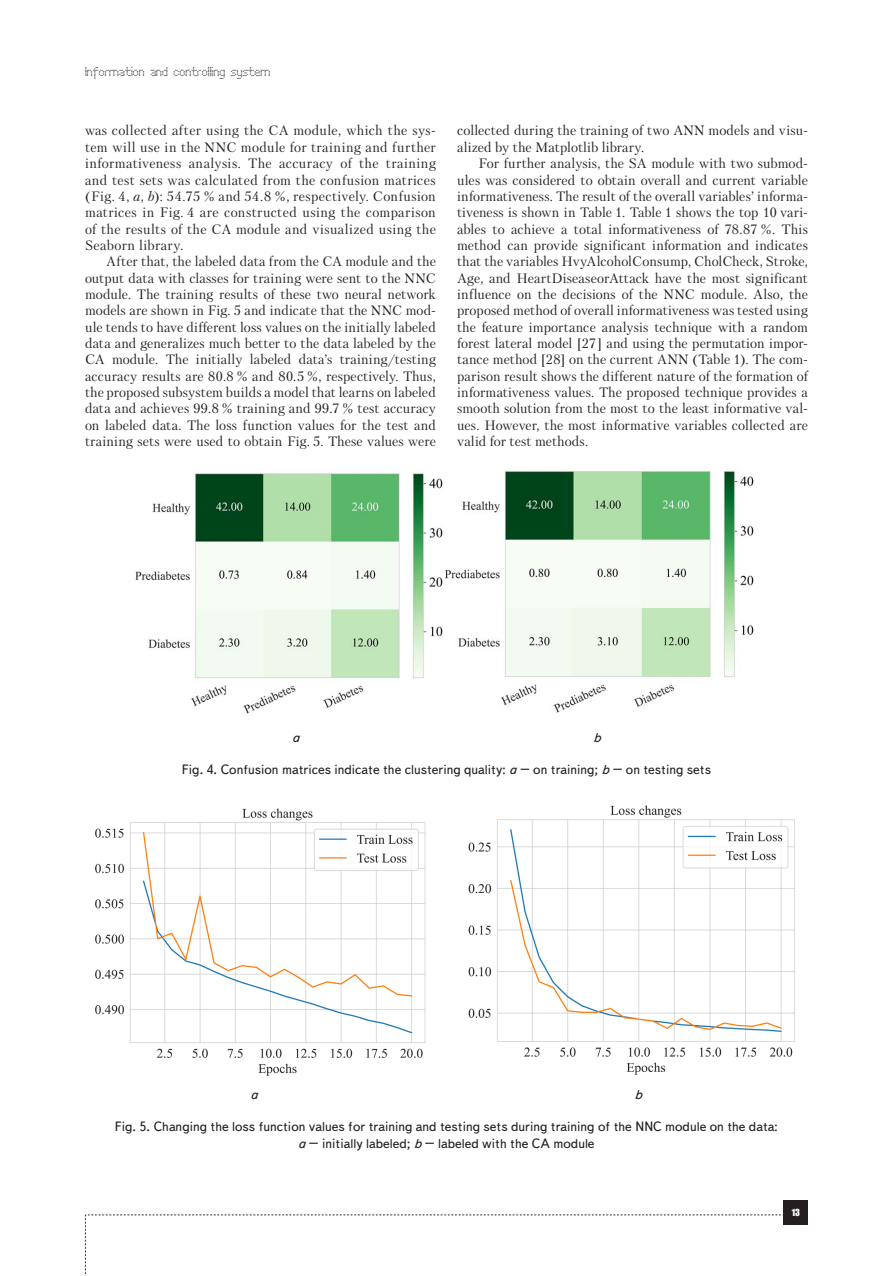
<style>
.page{position:relative;width:893px;height:1276px;background:#fff}
.page>*{position:absolute;margin:0;border:0;box-sizing:border-box;transform-origin:0 0}
.Text__англ{font:13.5px/16.4px "Petersburg C";letter-spacing:.015em;color:#231f20;text-align:justify}
.Рисунок{font:13.5px/16.2px "Text Book C";color:#231f20;text-align:center}
.Рисунок-2{font:italic 13.5px "Text Book C";color:#231f20}
.t1{font:12px "Perfo";letter-spacing:.015em;color:#231f20}
.t2{font:9px "Impact";color:#fff}
.s1{font-style:italic}
</style>
<div class="page">
<svg style="left:85px;top:1214px;width:699px;height:62px"></svg>
<div style="left:784px;top:1200px;width:24px;height:24px;background:#231f20"></div>
<img style="left:136px;top:468px;width:618px;height:246px">
<img style="left:95px;top:808px;width:331px;height:268px">
<img style="left:468px;top:805px;width:327px;height:270px">
<p class="t1" style="left:85px;top:65px;width:187px">Information and controlling system</p>
<p class="Text__англ" style="left:85px;top:122px;width:352px">was collected after using the CA module, which the sys&shy;tem will use in the NNC module for training and further informativeness analysis. The accuracy of the training and test sets was calculated from the confusion matrices (Fig. 4, <span class="s1">a</span>, <span class="s1">b</span>): 54.75 % and 54.8 %, respectively. Confusion matrices in Fig. 4 are constructed using the comparison of the results of the CA module and visualized using the Seaborn library.</p>
<p class="Text__англ" style="left:85px;top:253px;width:352px;text-indent:21px">After that, the labeled data from the CA module and the output data with classes for training were sent to the NNC module. The training results of these two neural network models are shown in Fig. 5 and indicate that the NNC mod&shy;ule tends to have different loss values on the initially labeled data and generalizes much better to the data labeled by the CA module. The initially labeled data’s training/testing accuracy results are 80.8 % and 80.5 %, respectively. Thus, the proposed subsystem builds a model that learns on labeled data and achieves 99.8 % training and 99.7 % test accuracy on labeled data. The loss function values for the test and training sets were used to obtain Fig. 5. These values were</p>
<p class="Text__англ" style="left:457px;top:122px;width:352px">collected during the training of two ANN models and visu&shy;alized by the Matplotlib library.</p>
<p class="Text__англ" style="left:457px;top:155px;width:352px;text-indent:21px">For further analysis, the SA module with two submod&shy;ules was considered to obtain overall and current variable informativeness. The result of the overall variables’ informa&shy;tiveness is shown in Table 1. Table 1 shows the top 10 vari&shy;ables to achieve a total informativeness of 78.87 %. This method can provide significant information and indicates that the variables HvyAlcoholConsump, CholCheck, Stroke, Age, and HeartDiseaseorAttack have the most significant influence on the decisions of the NNC module. Also, the proposed method of overall informativeness was tested using the feature importance analysis technique with a random forest lateral model [27] and using the permutation impor&shy;tance method [28] on the current ANN (Table 1). The com&shy;parison result shows the different nature of the formation of informativeness values. The proposed technique provides a smooth solution from the most to the least informative val&shy;ues. However, the most informative variables collected are valid for test methods.</p>
<p class="Рисунок-2" style="left:292px;top:730px;width:9px">a</p>
<p class="Рисунок-2" style="left:593px;top:730px;width:9px">b</p>
<p class="Рисунок" style="left:182px;top:762px;width:531px">Fig. 4. Confusion matrices indicate the clustering quality: <span class="s1">a</span> – on training; <span class="s1">b</span> – on testing sets</p>
<p class="Рисунок-2" style="left:250px;top:1086px;width:9px">a</p>
<p class="Рисунок-2" style="left:635px;top:1086px;width:9px">b</p>
<p class="Рисунок" style="left:115px;top:1119px;width:664px">Fig. 5. Changing the loss function values for training and testing sets during training of the NNC module on the data: <span class="s1">a</span> – initially labeled; <span class="s1">b</span> – labeled with the CA module</p>
<p class="t2" style="left:792px;top:1205px;width:10px">13</p>
</div>
